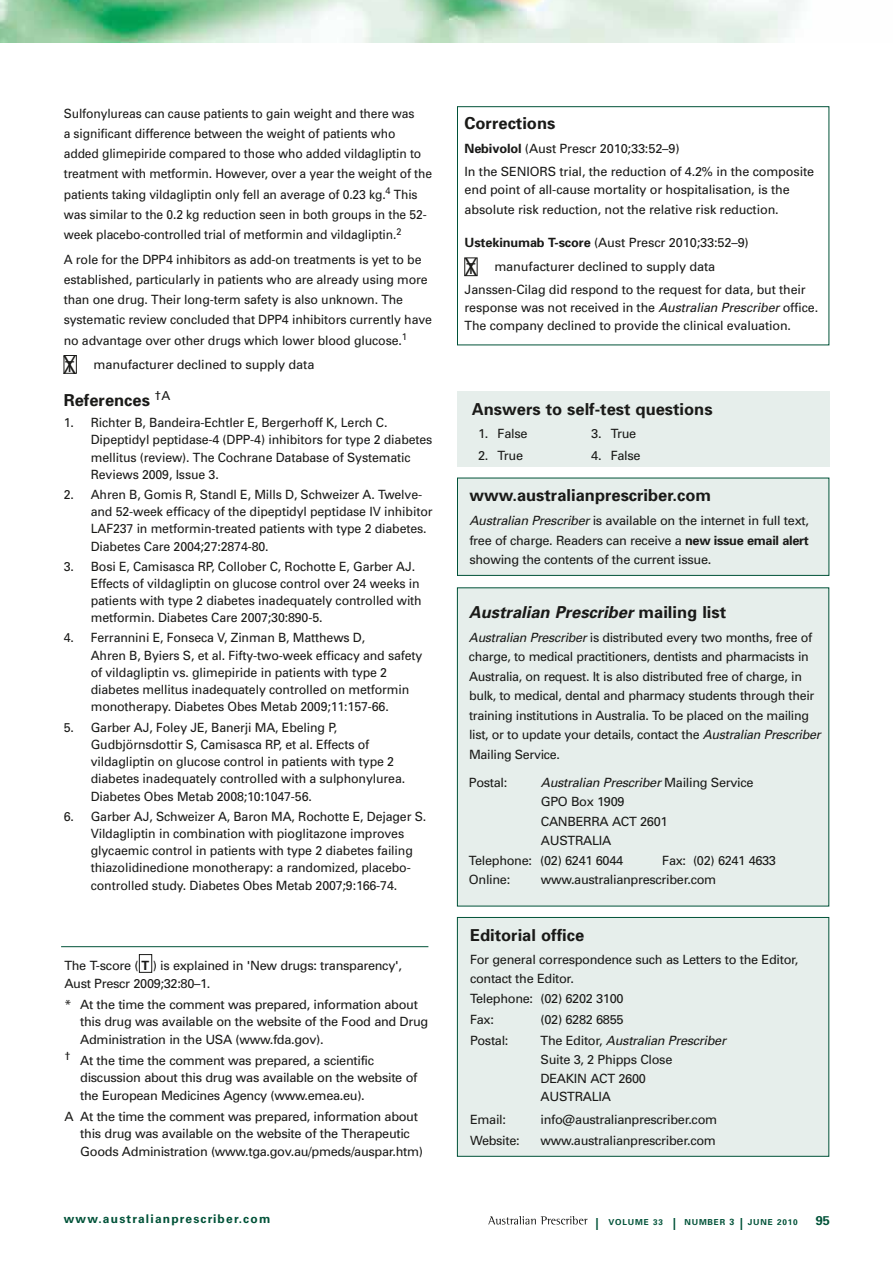
<style>
.page{position:relative;width:893px;height:1263px;background:#fff}
.page>*{position:absolute;margin:0;border:0;box-sizing:border-box;transform-origin:0 0}
.t1{font:300 35.85px "Univers";color:#1a1a18;scale:.77 1}
.t2{font:700 16.5px "Univers";color:#1a1a18}
.t3{font:italic 700 16.5px "Univers";color:#1a1a18}
.t4{font:15px "Univers";color:#1a1a18}
.t5{font:12.75px/17.2px "Univers";letter-spacing:-.01em;color:#1a1a18}
.t6{font:12.75px/20.2px "Univers";letter-spacing:-.01em;color:#1a1a18;scale:.95 1}
.t7{font:italic 12.75px "Univers";letter-spacing:-.025em;color:#1a1a18}
.t8{font:700 12.75px "Univers";color:#005238}
.t9{font:700 12.75px "Univers";color:#1a1a18}
.t10{font:700 12px "Univers LT";letter-spacing:.1em;color:#005238}
.t11{font:700 9px "Univers";color:#005238}
.t12{font:700 8.25px "Univers";letter-spacing:.1em;color:#005238}
.s1{font-weight:700}
.s2{font-style:italic}
.s3{font-style:normal}
.s4{font-size:12px}
</style>
<div class="page">
<svg style="left:488px;top:1216px;width:99px;height:8px"></svg>
<img style="left:0;top:0;width:804px;height:43px">
<div style="left:457px;top:106px;width:372px;height:239px;border:1px solid #005238"></div>
<hr style="left:61px;top:946px;width:367px;height:1px;background:#005238">
<div style="left:139px;top:954px;width:13px;height:18px;border:1px solid #1a1a18"></div>
<div style="left:457px;top:587px;width:372px;height:319px;background:#e6eeeb"></div>
<div style="left:457px;top:478px;width:372px;height:98px;background:#e6eeeb;border:1px solid #005238"></div>
<div style="left:457px;top:917px;width:372px;height:240px;background:#e6eeeb;border:1px solid #005238"></div>
<div style="left:457px;top:392px;width:373px;height:75px;background:#e6eeeb"></div>
<div style="left:64px;top:355px;width:13px;height:18px;border:1px solid #1a1a18"></div>
<p class="t6" style="left:64px;top:103px;width:389px">Sulfonylureas can cause patients to gain weight and there was<br>a significant difference between the weight of patients who added glimepiride compared to those who added vildagliptin to treatment with metformin. However, over a year the weight of the patients taking vildagliptin only fell an average of 0.23 kg.<sup>4</sup> This was similar to the 0.2 kg reduction seen in both groups in the 52- week placebo-controlled trial of metformin and vildagliptin.<sup>2</sup></p>
<p class="t5" style="left:64px;top:249px;width:370px;line-height:20.2px">A role for the DPP4 inhibitors as add-on treatments is yet to be established, particularly in patients who are already using more than one drug. Their long-term safety is also unknown. The systematic review concluded that DPP4 inhibitors currently have no advantage over other drugs which lower blood glucose.<sup>1</sup></p>
<p class="t5" style="left:94px;top:356px;width:222px">manufacturer declined to supply data</p>
<p class="t2" style="left:64px;top:390px;width:108px">References <sup>†A</sup></p>
<p class="t5" style="left:91px;top:414px;width:343px;text-indent:-27px">1. Richter B, Bandeira-Echtler E, Bergerhoff K, Lerch C.<br>Dipeptidyl peptidase-4 (DPP-4) inhibitors for type 2 diabetes mellitus (review). The Cochrane Database of Systematic Reviews 2009, Issue 3.</p>
<p class="t5" style="left:91px;top:486px;width:343px;text-indent:-27px">2. Ahren B, Gomis R, Standl E, Mills D, Schweizer A. Twelve&shy;and 52-week efficacy of the dipeptidyl peptidase IV inhibitor LAF237 in metformin-treated patients with type 2 diabetes.<br>Diabetes Care 2004;27:2874-80.</p>
<p class="t5" style="left:91px;top:558px;width:333px;text-indent:-27px">3. Bosi E, Camisasca RP, Collober C, Rochotte E, Garber AJ.<br>Effects of vildagliptin on glucose control over 24 weeks in patients with type 2 diabetes inadequately controlled with metformin. Diabetes Care 2007;30:890-5.</p>
<p class="t5" style="left:91px;top:629px;width:333px;text-indent:-27px">4. Ferrannini E, Fonseca V, Zinman B, Matthews D,<br>Ahren B, Byiers S, et al. Fifty-two-week efficacy and safety of vildagliptin vs. glimepiride in patients with type 2 diabetes mellitus inadequately controlled on metformin monotherapy. Diabetes Obes Metab 2009;11:157-66.</p>
<p class="t5" style="left:91px;top:718px;width:316px;text-indent:-27px">5. Garber AJ, Foley JE, Banerji MA, Ebeling P, Gudbjörnsdottir S, Camisasca RP, et al. Effects of vildagliptin on glucose control in patients with type 2 diabetes inadequately controlled with a sulphonylurea.<br>Diabetes O bes Metab 2008;10:1047-56.</p>
<p class="t5" style="left:91px;top:807px;width:337px;text-indent:-27px">6. Garber AJ, Schweizer A, Baron MA, Rochotte E, Dejager S.<br>Vildagliptin in combination with pioglitazone improves glycaemic control in patients with type 2 diabetes failing thiazolidinedione monotherapy: a randomized, placebo&shy;controlled study. Diabetes O bes Metab 2007;9:166-74.</p>
<h1 class="t1" style="left:63px;top:339px;width:19px">x</h1>
<p class="t4" style="left:65px;top:357px;width:11px">T</p>
<p class="t5" style="left:64px;top:956px;width:339px;line-height:18px">The T-score ( ) is explained in 'New drugs: transparency',<br>Aust Prescr 2009;32:80–1.</p>
<p class="t5" style="left:80px;top:996px;width:350px;text-indent:-16px">* At the time the comment was prepared, information about this drug was available on the website of the Food and Drug<br>Administration in the USA (www.fda.gov).</p>
<p class="t5" style="left:80px;top:1052px;width:339px;text-indent:-16px"><sup>†</sup> At the time the comment was prepared, a scientific discussion about this drug was available on the website of the European Medicines Agency (www.emea.eu).</p>
<p class="t5" style="left:80px;top:1108px;width:344px;text-indent:-16px">A At the time the comment was prepared, information about this drug was available on the website of the Therapeutic<br>Goods Administration (www.tga.gov.au/pmeds/auspar.htm)</p>
<p class="t9" style="left:142px;top:957px;width:9px">T</p>
<p class="t2" style="left:465px;top:113px;width:92px">Corrections</p>
<p class="t5" style="left:465px;top:138px;width:351px;line-height:22.2px"><span class="s1">Nebivolol</span> (Aust Prescr 2010;33:52–9)<br>In the SENIORS trial, the reduction of 4.2% in the composite</p>
<p class="t5" style="left:465px;top:179px;width:327px;line-height:20.2px">end point of all-cause mortality or hospitalisation, is the absolute risk reduction, not the relative risk reduction.</p>
<p class="t5" style="left:465px;top:230px;width:286px;line-height:24.5px;text-align:center"><span class="s1">Ustekinumab T-score</span> (Aust Prescr 2010;33:52–9) manufacturer declined to supply data</p>
<p class="t5" style="left:465px;top:280px;width:355px;line-height:18px">Janssen-Cilag did respond to the request for data, but their response was not received in the <span class="s2">Australian Prescriber</span> office.<br>The company declined to provide the clinical evaluation.</p>
<h1 class="t1" style="left:464px;top:242px;width:19px">x</h1>
<p class="t4" style="left:467px;top:260px;width:11px">T</p>
<p class="t2" style="left:472px;top:399px;width:242px">Answers to self-test questions</p>
<p class="t5" style="left:478px;top:425px;width:51px">1. False</p>
<p class="t5" style="left:478px;top:447px;width:46px">2. True</p>
<p class="t5" style="left:591px;top:425px;width:46px">3. True</p>
<p class="t5" style="left:591px;top:447px;width:51px">4. False</p>
<p class="t2" style="left:469px;top:485px;width:243px">www.australianprescriber.com</p>
<p class="t5" style="left:469px;top:511px;width:341px;line-height:19.5px;text-align:justify"><span class="s2">Australian Prescriber</span> is available on the internet in full text, free of charge. Readers can receive a <span class="s1">new issue email alert </span>showing the contents of the current issue.</p>
<p class="t3" style="left:469px;top:602px;width:259px">Australian Prescriber <span class="s3">mailing list</span></p>
<p class="t5" style="left:469px;top:627px;width:353px;line-height:19.5px"><span class="s2">Australian Prescriber</span> is distributed every two months, free of charge, to medical practitioners, dentists and pharmacists in Australia, on request. It is also distributed free of charge, in bulk, to medical, dental and pharmacy students through their training institutions in Australia. To be placed on the mailing list, or to update your details, contact the <span class="s2">Australian Prescriber </span>Mailing Service.</p>
<p class="t5" style="left:469px;top:773px;width:40px">Postal:</p>
<p class="t7" style="left:541px;top:775px;width:214px">Australian Prescriber <span class="s3">Mailing Service</span></p>
<p class="t5" style="left:541px;top:793px;width:85px">GPO Box 1909</p>
<p class="t5" style="left:541px;top:812px;width:128px">CANBERRA ACT 2601</p>
<p class="t5" style="left:541px;top:832px;width:72px">AUSTRALIA</p>
<p class="t5" style="left:469px;top:851px;width:156px">Telephone: (02) 6241 6044</p>
<p class="t5" style="left:662px;top:851px;width:115px">Fax: (02) 6241 4633</p>
<p class="t5" style="left:469px;top:871px;width:43px">Online:</p>
<p class="t5" style="left:541px;top:871px;width:177px">www.australianprescriber.com</p>
<p class="t2" style="left:470px;top:925px;width:116px">Editorial office</p>
<p class="t5" style="left:470px;top:950px;width:330px;line-height:18.8px">For general correspondence such as Letters to the Editor, contact the Editor.</p>
<p class="t5" style="left:470px;top:989px;width:155px;line-height:20.9px">Telephone: (02) 6202 3100<br>Fax:</p>
<p class="t5" style="left:540px;top:1011px;width:85px">(02) 6282 6855</p>
<p class="t5" style="left:470px;top:1032px;width:40px">Postal:</p>
<p class="t5" style="left:540px;top:1031px;width:187px;line-height:18.8px">The Editor, <span class="s2">Australian Prescriber<br></span>Suite 3, 2 Phipps Close<br>DEAKIN ACT 2600<br>AUSTRALIA</p>
<p class="t5" style="left:470px;top:1111px;width:37px">Email:</p>
<p class="t5" style="left:540px;top:1111px;width:178px">info@australianprescriber.com</p>
<p class="t5" style="left:470px;top:1132px;width:51px">Website:</p>
<p class="t5" style="left:540px;top:1132px;width:177px">www.australianprescriber.com</p>
<p class="t10" style="left:64px;top:1212px;width:208px">www.australianprescriber.com</p>
<p class="t12" style="left:748px;top:1217px;width:51px">JUNE 2010</p>
<p class="t8" style="left:816px;top:1213px;width:16px">95</p>
<p class="t12" style="left:595px;top:1217px;width:35px"><span class="s4">|</span> Volum</p>
<p class="t12" style="left:644px;top:1217px;width:71px">e 33 <span class="s4">|</span> NUMBER</p>
<p class="t11" style="left:729px;top:1216px;width:15px">3 <span class="s4">|</span></p>
</div>
